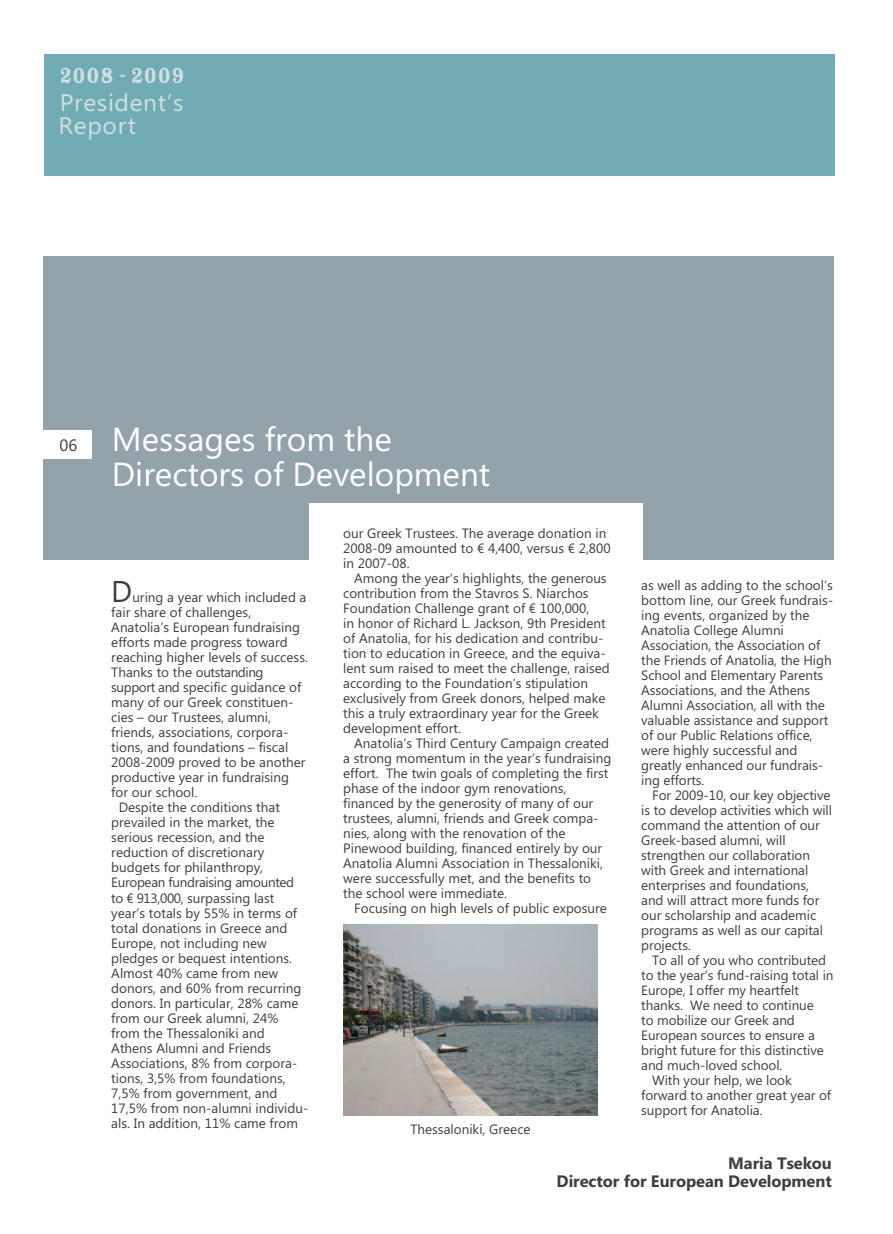
<style>
.page{position:relative;width:893px;height:1234px;background:#fff}
.page>*{position:absolute;margin:0;border:0;box-sizing:border-box;transform-origin:0 0}
.t1{font:33.3px/35.1px "Segoe UI";color:#fff}
.t2{font:30px "Segoe UI";color:#3e3e3f}
.t3{font:24px "Rosewood Std Fill";color:#cee0e4}
.t4{font:23.85px/22.6px "Segoe UI";letter-spacing:.025em;color:#cee0e4}
.t5{font:700 16.5px/18px "Segoe UI";letter-spacing:-.005em;color:#3e3e3f;text-align:right}
.t6{font:13.5px/15px "Segoe UI";color:#3e3e3f}
.t7{font:13.5px "Segoe UI";letter-spacing:-.025em;color:#3e3e3f}
.t8{font:13.5px "Segoe UI";letter-spacing:-.03em;color:#3e3e3f}
.s1{font-size:16.5px;color:#3e3e3f}
</style>
<div class="page">
<div style="left:43px;top:256px;width:791px;height:303px;background:#94a2aa"></div>
<div style="left:44px;top:54px;width:790px;height:121px;background:#71acb5"></div>
<div style="left:309px;top:503px;width:334px;height:68px;background:#fff"></div>
<div style="left:1px;top:430px;width:91px;height:28px;background:#fff"></div>
<img style="left:343px;top:924px;width:255px;height:191px">
<h3 class="t3" style="left:59px;top:62px;width:127px">2008 - 2009</h3>
<h3 class="t4" style="left:59px;top:91px;width:126px">President’s<br>Report</h3>
<h1 class="t1" style="left:112px;top:420px;width:380px;text-indent:-52px"><span class="s1">06</span> Messages from the<br>Directors of Development</h1>
<h2 class="t2" style="left:111px;top:570px;width:23px">D</h2>
<p class="t6" style="left:132px;top:589px;width:176px">uring a year which included a</p>
<p class="t6" style="left:111px;top:604px;width:141px">fair share of challenges,</p>
<p class="t6" style="left:111px;top:619px;width:190px">Anatolia’s European fundraising</p>
<p class="t6" style="left:111px;top:634px;width:178px">efforts made progress toward</p>
<p class="t6" style="left:111px;top:649px;width:198px">reaching higher levels of success.</p>
<p class="t8" style="left:111px;top:663px;width:154px">Thanks to the outstanding</p>
<p class="t6" style="left:111px;top:679px;width:191px">support and specific guidance of</p>
<p class="t6" style="left:111px;top:694px;width:184px">many of our Greek constituen-</p>
<p class="t6" style="left:111px;top:709px;width:161px">cies – our Trustees, alumni,</p>
<p class="t6" style="left:111px;top:724px;width:179px">friends, associations, corpora-</p>
<p class="t6" style="left:111px;top:739px;width:179px">tions, and foundations – fiscal</p>
<p class="t6" style="left:111px;top:754px;width:196px">2008-2009 proved to be another</p>
<p class="t6" style="left:111px;top:769px;width:179px">productive year in fundraising</p>
<p class="t6" style="left:111px;top:784px;width:88px">for our school.</p>
<p class="t6" style="left:119px;top:799px;width:163px">Despite the conditions that</p>
<p class="t6" style="left:111px;top:814px;width:165px">prevailed in the market, the</p>
<p class="t6" style="left:111px;top:829px;width:155px">serious recession, and the</p>
<p class="t6" style="left:111px;top:844px;width:154px">reduction of discretionary</p>
<p class="t6" style="left:111px;top:859px;width:153px">budgets for philanthropy,</p>
<p class="t7" style="left:111px;top:873px;width:184px">European fundraising amounted</p>
<p class="t6" style="left:111px;top:889px;width:165px">to € 913,000, surpassing last</p>
<p class="t6" style="left:111px;top:904px;width:187px">year’s totals by 55% in terms of</p>
<p class="t6" style="left:111px;top:919px;width:178px">total donations in Greece and</p>
<p class="t6" style="left:111px;top:934px;width:157px">Europe, not including new</p>
<p class="t6" style="left:111px;top:949px;width:182px">pledges or bequest intentions.</p>
<p class="t6" style="left:111px;top:964px;width:168px">Almost 40% came from new</p>
<p class="t6" style="left:111px;top:979px;width:191px">donors, and 60% from recurring</p>
<p class="t6" style="left:111px;top:994px;width:189px">donors. In particular, 28% came</p>
<p class="t6" style="left:111px;top:1009px;width:169px">from our Greek alumni, 24%</p>
<p class="t6" style="left:111px;top:1024px;width:155px">from the Thessaloniki and</p>
<p class="t6" style="left:111px;top:1039px;width:161px">Athens Alumni and Friends</p>
<p class="t6" style="left:111px;top:1054px;width:188px">Associations, 8% from corpora-</p>
<p class="t6" style="left:111px;top:1069px;width:176px">tions, 3,5% from foundations,</p>
<p class="t6" style="left:111px;top:1084px;width:168px">7,5% from government, and</p>
<p class="t6" style="left:111px;top:1099px;width:199px">17,5% from non-alumni individu-</p>
<p class="t6" style="left:111px;top:1114px;width:188px">als. In addition, 11% came from</p>
<p class="t6" style="left:343px;top:524px;width:269px">our Greek Trustees. The average donation in<br>2008-09 amounted to € 4,400, versus € 2,800 in 2007-08.</p>
<p class="t6" style="left:343px;top:569px;width:268px;text-indent:11px">Among the year’s highlights, the generous contribution from the Stavros S. Niarchos Foundation Challenge grant of € 100,000,<br>in honor of Richard L. Jackson, 9th President of Anatolia, for his dedication and contribu&shy;tion to education in Greece, and the equiva&shy;lent sum raised to meet the challenge, raised according to the Foundation’s stipulation exclusively from Greek donors, helped make this a truly extraordinary year for the Greek development effort.</p>
<p class="t6" style="left:343px;top:734px;width:270px;text-indent:11px">Anatolia’s Third Century Campaign created a strong momentum in the year’s fundraising effort. The twin goals of completing the first phase of the indoor gym renovations, financed by the generosity of many of our trustees, alumni, friends and Greek compa&shy;nies, along with the renovation of the Pinewood building, financed entirely by our Anatolia Alumni Association in Thessaloniki, were successfully met, and the benefits to the school were immediate.</p>
<p class="t6" style="left:354px;top:899px;width:254px">Focusing on high levels of public exposure</p>
<p class="t6" style="left:410px;top:1120px;width:122px">Thessaloniki, Greece</p>
<p class="t6" style="left:641px;top:577px;width:193px">as well as adding to the school’s bottom line, our Greek fundrais&shy;ing events, organized by the<br>Anatolia College Alumni<br>Association, the Association of the Friends of Anatolia, the High<br>School and Elementary Parents<br>Associations, and the Athens<br>Alumni Association, all with the valuable assistance and support of our Public Relations office, were highly successful and greatly enhanced our fundrais&shy;ing efforts.</p>
<p class="t6" style="left:641px;top:787px;width:192px;text-indent:11px">For 2009-10, our key objective is to develop activities which will command the attention of our<br>Greek-based alumni, will strengthen our collaboration with Greek and international enterprises and foundations, and will attract more funds for our scholarship and academic programs as well as our capital projects.</p>
<p class="t6" style="left:652px;top:952px;width:176px">To all of you who contributed</p>
<p class="t6" style="left:641px;top:967px;width:194px">to the year’s fund-raising total in</p>
<p class="t6" style="left:641px;top:982px;width:159px">Europe, I offer my heartfelt</p>
<p class="t6" style="left:641px;top:997px;width:174px">thanks. We need to continue</p>
<p class="t6" style="left:641px;top:1012px;width:155px">to mobilize our Greek and</p>
<p class="t6" style="left:641px;top:1027px;width:175px">European sources to ensure a</p>
<p class="t6" style="left:641px;top:1042px;width:184px">bright future for this distinctive</p>
<p class="t6" style="left:641px;top:1057px;width:143px">and much-loved school.</p>
<p class="t6" style="left:652px;top:1072px;width:141px">With your help, we look</p>
<p class="t6" style="left:641px;top:1087px;width:191px">forward to another great year of</p>
<p class="t6" style="left:641px;top:1102px;width:123px">support for Anatolia.</p>
<p class="t5" style="left:557px;top:1152px;width:277px">Maria Tsekou<br>Director for European Development</p>
</div>
